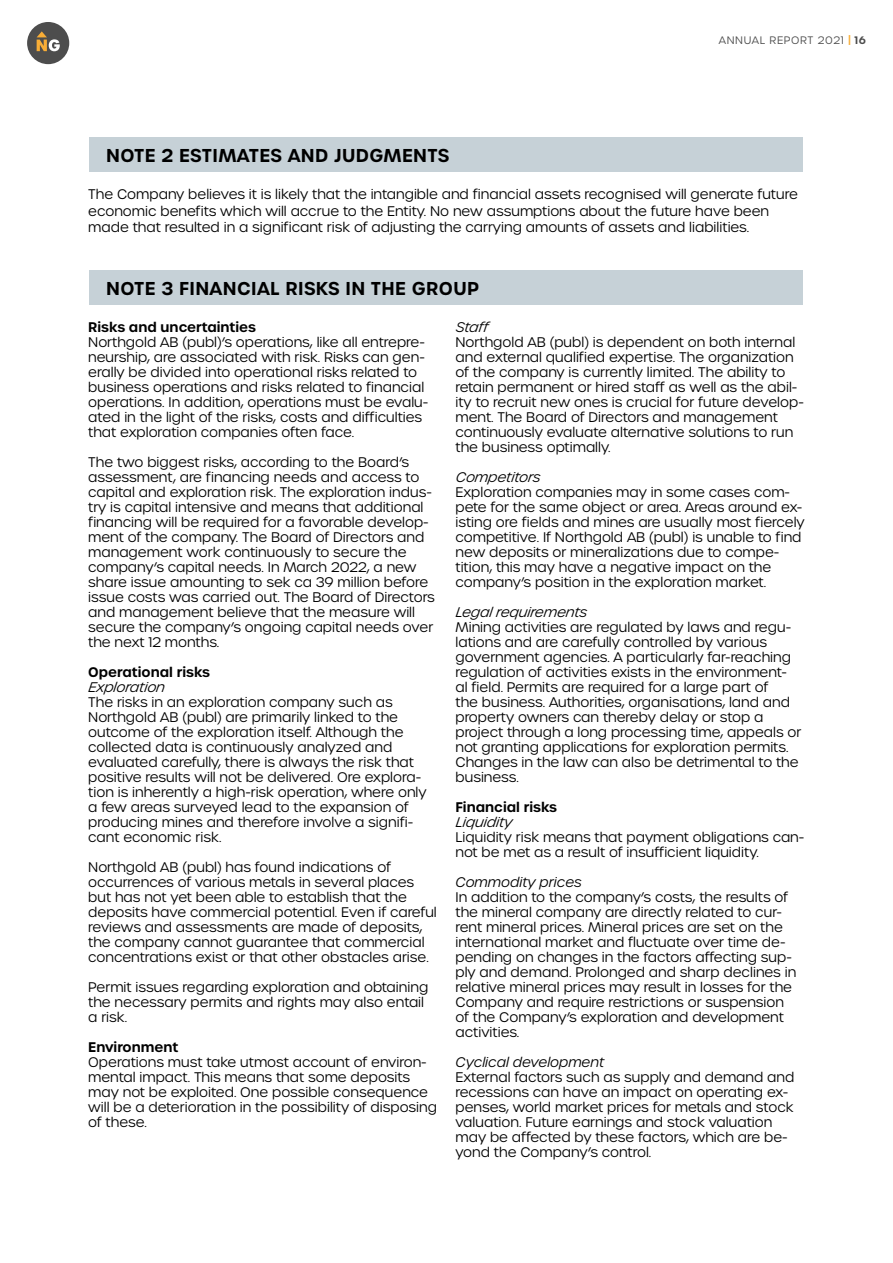
<style>
.page{position:relative;width:893px;height:1263px;background:#fff}
.page>*{position:absolute;margin:0;border:0;box-sizing:border-box;transform-origin:0 0}
.t1{font:600 18px "Urbane";letter-spacing:.02em;color:#000}
.t2{font:300 13.5px/15px "Urbane";color:#000}
.t3{font:italic 300 13.5px "Urbane";color:#000}
.t4{font:600 13.5px "Urbane";color:#000}
.t5{font:300 10.5px "Urbane";letter-spacing:.06em;color:#4d4d4d}
.s1{font-weight:600;color:#f7ad36}
.s2{font-weight:600}
</style>
<div class="page">
<div style="left:27px;top:22px;width:42px;height:42px;background:#4d4d4d;border-radius:50%"></div>
<svg style="left:37px;top:31px;width:23px;height:20px"></svg>
<div style="left:90px;top:137px;width:713px;height:35px;background:#c6d1d7"></div>
<div style="left:90px;top:270px;width:713px;height:34px;background:#c6d1d7"></div>
<h1 class="t1" style="left:106px;top:144px;width:345px">NOTE 2 ESTIMATES AND JUDGMENTS</h1>
<p class="t5" style="left:719px;top:34px;width:148px">ANNUAL REPORT 2021 <span class="s1">|</span> <span class="s2">16</span></p>
<p class="t2" style="left:88px;top:187px;width:711px;line-height:16.2px">The Company believes it is likely that the intangible and financial assets recognised will generate future economic benefits which will accrue to the Entity. No new assumptions about the future have been made that resulted in a significant risk of adjusting the carrying amounts of assets and liabilities.</p>
<h1 class="t1" style="left:106px;top:276px;width:374px">NOTE 3 FINANCIAL RISKS IN THE GROUP</h1>
<p class="t4" style="left:88px;top:318px;width:169px">Risks and uncertainties</p>
<p class="t2" style="left:88px;top:335px;width:342px">Northgold AB (publ)’s operations, like all entrepre&shy;neurship, are associated with risk. Risks can gen&shy;erally be divided into operational risks related to business operations and risks related to financial operations. In addition, operations must be evalu&shy;ated in the light of the risks, costs and difficulties that exploration companies often face.</p>
<p class="t2" style="left:88px;top:455px;width:348px">The two biggest risks, according to the Board’s assessment, are financing needs and access to capital and exploration risk. The exploration indus&shy;try is capital intensive and means that additional financing will be required for a favorable develop&shy;ment of the company. The Board of Directors and management work continuously to secure the company’s capital needs. In March 2022, a new share issue amounting to sek ca 39 million before issue costs was carried out. The Board of Directors and management believe that the measure will secure the company’s ongoing capital needs over the next 12 months.</p>
<p class="t4" style="left:88px;top:663px;width:123px">Operational risks</p>
<p class="t3" style="left:88px;top:678px;width:80px">Exploration</p>
<p class="t2" style="left:88px;top:695px;width:340px">The risks in an exploration company such as Northgold AB (publ) are primarily linked to the outcome of the exploration itself. Although the collected data is continuously analyzed and evaluated carefully, there is always the risk that positive results will not be delivered. Ore explora&shy;tion is inherently a high-risk operation, where only a few areas surveyed lead to the expansion of producing mines and therefore involve a signifi&shy;cant economic risk.</p>
<p class="t2" style="left:88px;top:860px;width:350px">Northgold AB (publ) has found indications of occurrences of various metals in several places but has not yet been able to establish that the deposits have commercial potential. Even if careful reviews and assessments are made of deposits, the company cannot guarantee that commercial concentrations exist or that other obstacles arise.</p>
<p class="t2" style="left:88px;top:980px;width:342px">Permit issues regarding exploration and obtaining the necessary permits and rights may also entail a risk.</p>
<p class="t4" style="left:88px;top:1038px;width:91px">Environment</p>
<p class="t2" style="left:88px;top:1055px;width:350px">Operations must take utmost account of environ&shy;mental impact. This means that some deposits may not be exploited. One possible consequence will be a deterioration in the possibility of disposing of these.</p>
<p class="t3" style="left:455px;top:318px;width:34px">Staff</p>
<p class="t2" style="left:455px;top:335px;width:350px">Northgold AB (publ) is dependent on both internal and external qualified expertise. The organization of the company is currently limited. The ability to retain permanent or hired staff as well as the abil&shy;ity to recruit new ones is crucial for future develop&shy;ment. The Board of Directors and management continuously evaluate alternative solutions to run the business optimally.</p>
<p class="t3" style="left:455px;top:468px;width:88px">Competitors</p>
<p class="t2" style="left:455px;top:485px;width:351px">Exploration companies may in some cases com&shy;pete for the same object or area. Areas around ex&shy;isting ore fields and mines are usually most fiercely competitive. If Northgold AB (publ) is unable to find new deposits or mineralizations due to compe&shy;tition, this may have a negative impact on the company’s position in the exploration market.</p>
<p class="t3" style="left:455px;top:603px;width:135px">Legal requirements</p>
<p class="t2" style="left:455px;top:620px;width:347px">Mining activities are regulated by laws and regu&shy;lations and are carefully controlled by various government agencies. A particularly far-reaching regulation of activities exists in the environment&shy;al field. Permits are required for a large part of<br>the business. Authorities, organisations, land and property owners can thereby delay or stop a project through a long processing time, appeals or not granting applications for exploration permits.<br>Changes in the law can also be detrimental to the business.</p>
<p class="t4" style="left:455px;top:798px;width:103px">Financial risks</p>
<p class="t3" style="left:455px;top:813px;width:58px">Liquidity</p>
<p class="t2" style="left:455px;top:830px;width:350px">Liquidity risk means that payment obligations can&shy;not be met as a result of insufficient liquidity.</p>
<p class="t3" style="left:455px;top:873px;width:128px">Commodity prices</p>
<p class="t2" style="left:455px;top:890px;width:342px">In addition to the company’s costs, the results of the mineral company are directly related to cur&shy;rent mineral prices. Mineral prices are set on the international market and fluctuate over time de&shy;pending on changes in the factors affecting sup&shy;ply and demand. Prolonged and sharp declines in relative mineral prices may result in losses for the Company and require restrictions or suspension of the Company’s exploration and development activities.</p>
<p class="t3" style="left:455px;top:1053px;width:150px">Cyclical development</p>
<p class="t2" style="left:455px;top:1070px;width:340px">External factors such as supply and demand and recessions can have an impact on operating ex&shy;penses, world market prices for metals and stock valuation. Future earnings and stock valuation may be affected by these factors, which are be&shy;yond the Company’s control.</p>
</div>
